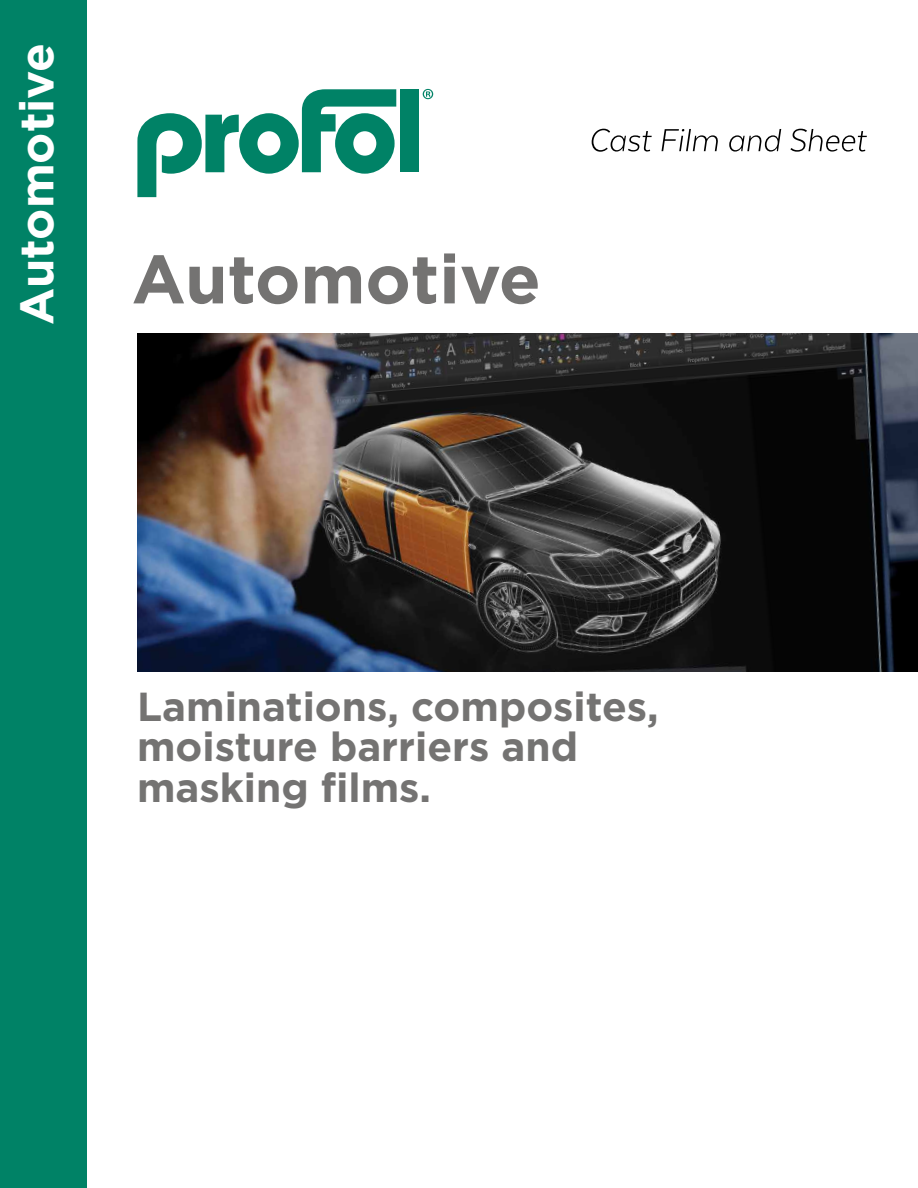
<style>
.page{position:relative;width:918px;height:1188px;background:#fff}
.page>*{position:absolute;margin:0;border:0;box-sizing:border-box;transform-origin:0 0}
.t1{font:700 68.4px "Gotham";color:#747372}
.t2{font:700 47.1px "Gotham";color:#fff}
.t3{font:700 40.5px/40.5px "Gotham";color:#747372}
</style>
<div class="page">
<div style="left:0;top:0;width:86px;height:1188px;background:#008266"></div>
<svg style="left:592px;top:129px;width:60px;height:23px"></svg>
<svg style="left:662px;top:129px;width:56px;height:22px"></svg>
<svg style="left:729px;top:129px;width:52px;height:23px"></svg>
<svg style="left:790px;top:129px;width:77px;height:23px"></svg>
<svg style="left:137px;top:89px;width:259px;height:108px"></svg>
<div style="left:400px;top:89px;width:19px;height:83px;background:#008266"></div>
<svg style="left:423px;top:89px;width:10px;height:10px"></svg>
<img style="left:137px;top:334px;width:781px;height:338px">
<p class="t2" style="left:6px;top:325px;width:283px;rotate:-90deg">Automotive</p>
<h1 class="t1" style="left:132px;top:234px;width:411px">Automotive</h1>
<p class="t3" style="left:137px;top:686px;width:523px">Laminations, composites, moisture barriers and masking films.</p>
</div>
